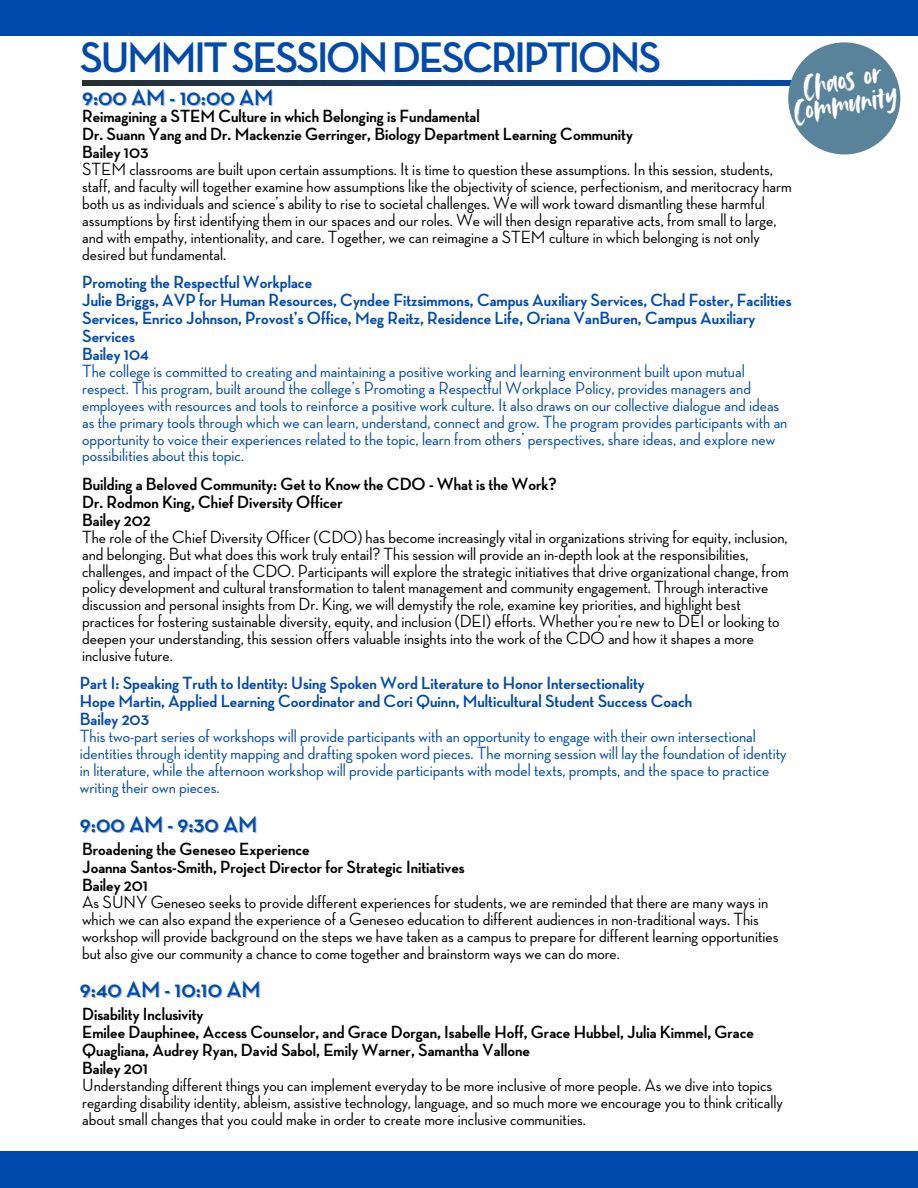
<style>
.page{position:relative;width:918px;height:1188px;background:#fff}
.page>*{position:absolute;margin:0;border:0;box-sizing:border-box;transform-origin:0 0}
.t1{font:700 43.65px "Neutraface Display";letter-spacing:-.05em;color:#004aad}
.t2{font:35.1px "Avallon Alt";color:#fff}
.t3{font:700 23.4px "Neutraface Display";color:#004aad}
.t4{font:500 18px/16.8px "Neutraface Display";color:#000}
.t5{font:500 18px/16.8px "Neutraface Display";color:#004aad}
.t6{font:700 18px/18px "Neutraface Display";color:#000}
.t7{font:700 18px/18px "Neutraface Display";color:#004aad}
</style>
<div class="page">
<div style="left:0;top:1151px;width:918px;height:37px;background:#004aad"></div>
<div style="left:0;top:0;width:918px;height:36px;background:#004aad"></div>
<svg style="left:82px;top:81px;width:708px;height:5px;background:#153b6a"></svg>
<div style="left:788px;top:42px;width:112px;height:112px;background:#59829b;border-radius:50%"></div>
<h1 class="t1" style="left:80px;top:38px;width:583px">SUMMITSESSIONDESCRIPTIONS</h1>
<p class="t3" style="left:82px;top:87px;width:193px">9:00 AM - 10:00 AM</p>
<h3 class="t6" style="left:82px;top:108px;width:399px">Reimagining a STEM Culture in which Belonging is Fundamental</h3>
<p class="t6" style="left:82px;top:126px;width:552px">Dr. Suann Yang and Dr. Mackenzie Gerringer, Biology Department Learning Community</p>
<p class="t6" style="left:82px;top:144px;width:68px">Bailey 103</p>
<p class="t4" style="left:82px;top:162px;width:711px">STEM classrooms are built upon certain assumptions. It is time to question these assumptions. In this session, students, staff, and faculty will together examine how assumptions like the objectivity of science, perfectionism, and meritocracy harm both us as individuals and science’s ability to rise to societal challenges. We will work toward dismantling these harmful assumptions by first identifying them in our spaces and our roles. We will then design reparative acts, from small to large, and with empathy, intentionality, and care. Together, we can reimagine a STEM culture in which belonging is not only desired but fundamental.</p>
<p class="t7" style="left:82px;top:274px;width:232px">Promoting the Respectful Workplace</p>
<p class="t7" style="left:82px;top:292px;width:711px">Julie Briggs, AVP for Human Resources, Cyndee Fitzsimmons, Campus Auxiliary Services, Chad Foster, Facilities<br>Services, Enrico Johnson, Provost’s Office, Meg Reitz, Residence Life, Oriana VanBuren, Campus Auxiliary<br>Services</p>
<p class="t7" style="left:82px;top:346px;width:68px">Bailey 104</p>
<p class="t5" style="left:82px;top:364px;width:707px">The college is committed to creating and maintaining a positive working and learning environment built upon mutual respect. This program, built around the college’s Promoting a Respectful Workplace Policy, provides managers and employees with resources and tools to reinforce a positive work culture. It also draws on our collective dialogue and ideas as the primary tools through which we can learn, understand, connect and grow. The program provides participants with an opportunity to voice their experiences related to the topic, learn from others’ perspectives, share ideas, and explore new possibilities about this topic.</p>
<p class="t6" style="left:82px;top:476px;width:476px">Building a Beloved Community: Get to Know the CDO - What is the Work?</p>
<p class="t6" style="left:82px;top:494px;width:262px">Dr. Rodmon King, Chief Diversity Officer</p>
<p class="t6" style="left:82px;top:512px;width:70px">Bailey 202</p>
<p class="t4" style="left:82px;top:529px;width:708px">The role of the Chief Diversity Officer (CDO) has become increasingly vital in organizations striving for equity, inclusion, and belonging. But what does this work truly entail? This session will provide an in-depth look at the responsibilities, challenges, and impact of the CDO. Participants will explore the strategic initiatives that drive organizational change, from policy development and cultural transformation to talent management and community engagement. Through interactive discussion and personal insights from Dr. King, we will demystify the role, examine key priorities, and highlight best practices for fostering sustainable diversity, equity, and inclusion (DEI) efforts. Whether you're new to DEI or looking to deepen your understanding, this session offers valuable insights into the work of the CDO and how it shapes a more inclusive future.</p>
<p class="t7" style="left:80px;top:675px;width:566px">Part I: Speaking Truth to Identity: Using Spoken Word Literature to Honor Intersectionality</p>
<p class="t7" style="left:80px;top:693px;width:614px">Hope Martin, Applied Learning Coordinator and Cori Quinn, Multicultural Student Success Coach</p>
<p class="t7" style="left:80px;top:711px;width:71px">Bailey 203</p>
<p class="t5" style="left:80px;top:729px;width:708px">This two-part series of workshops will provide participants with an opportunity to engage with their own intersectional identities through identity mapping and drafting spoken word pieces. The morning session will lay the foundation of identity in literature, while the afternoon workshop will provide participants with model texts, prompts, and the space to practice writing their own pieces.</p>
<p class="t2" style="left:799px;top:66px;width:80px;rotate:-10deg">Chaos or</p>
<p class="t2" style="left:789px;top:91px;width:107px;rotate:-10deg">Community</p>
<p class="t3" style="left:80px;top:813px;width:179px">9:00 AM - 9:30 AM</p>
<p class="t6" style="left:82px;top:841px;width:229px">Broadening the Geneseo Experience</p>
<h3 class="t6" style="left:82px;top:859px;width:384px">Joanna Santos-Smith, Project Director for Strategic Initiatives</h3>
<p class="t6" style="left:82px;top:877px;width:68px">Bailey 201</p>
<p class="t4" style="left:82px;top:895px;width:698px">As SUNY Geneseo seeks to provide different experiences for students, we are reminded that there are many ways in which we can also expand the experience of a Geneseo education to different audiences in non-traditional ways. This workshop will provide background on the steps we have taken as a campus to prepare for different learning opportunities but also give our community a chance to come together and brainstorm ways we can do more.</p>
<p class="t3" style="left:80px;top:978px;width:182px">9:40 AM - 10:10 AM</p>
<p class="t6" style="left:82px;top:1006px;width:123px">Disability Inclusivity</p>
<p class="t6" style="left:82px;top:1024px;width:673px">Emilee Dauphinee, Access Counselor, and Grace Dorgan, Isabelle Hoff, Grace Hubbel, Julia Kimmel, Grace<br>Quagliana, Audrey Ryan, David Sabol, Emily Warner, Samantha Vallone</p>
<p class="t6" style="left:82px;top:1060px;width:68px">Bailey 201</p>
<p class="t4" style="left:82px;top:1078px;width:702px">Understanding different things you can implement everyday to be more inclusive of more people. As we dive into topics regarding disability identity, ableism, assistive technology, language, and so much more we encourage you to think critically about small changes that you could make in order to create more inclusive communities.</p>
</div>
